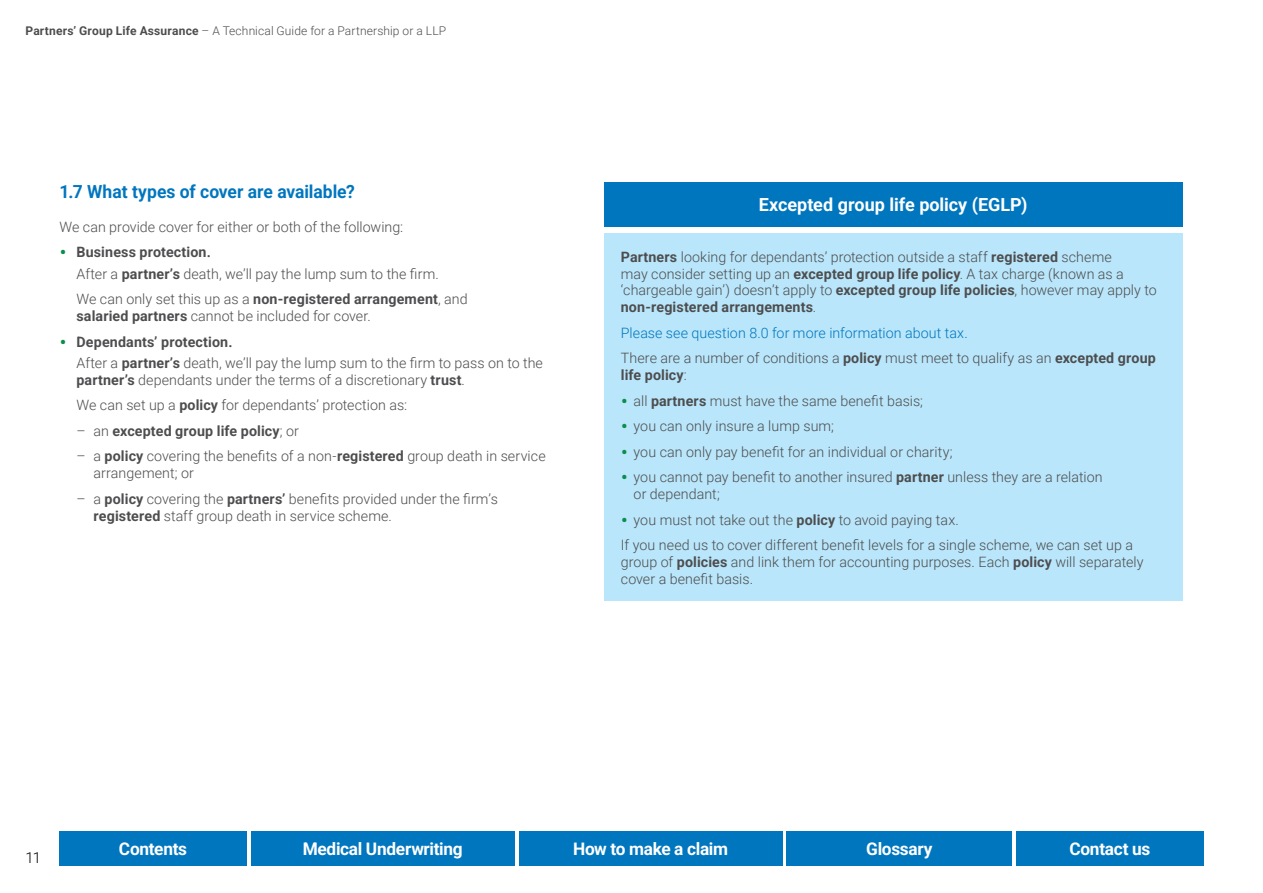
<style>
.page{position:relative;width:1263px;height:893px;background:#fff}
.page>*{position:absolute;margin:0;border:0;box-sizing:border-box;transform-origin:0 0}
.Body_copy__Roman_-_9_5pt_11_3pt{font:700 18px "Roboto";color:#0076bf}
.Body_copy__Roman_-_9_5pt_11_3pt-2{font:700 18px "Roboto";color:#fff}
.t1{font:700 17.25px "Roboto";letter-spacing:-.02em;color:#fff}
.t2{font:300 15px "Roboto";color:#000}
.Body_copy__Roman_-_9_5pt_11_3pt-3{font:300 14.25px/17px "Roboto";letter-spacing:.005em;color:#4d4d4f}
.Body_copy__Roman_-_9_5pt_11_3pt-4{font:700 14.25px "Roboto";letter-spacing:.01em;color:#4d4d4f}
.Body_copy__Roman_-_9_5pt_11_3pt-5{font:300 14.25px "Roboto";letter-spacing:.005em;color:#0076bf}
.t3{font:300 12px "Roboto";letter-spacing:.01em;color:#4d4d4f}
.s1{font-weight:700}
.s2{font-weight:300;font-size:22.5px;color:#0a8e4e}
.s3{font-weight:300}
.s4{font-size:22.5px;color:#0a8e4e}
</style>
<div class="page">
<div style="left:604px;top:234px;width:578px;height:367px;background:#b9e6fa"></div>
<div style="left:604px;top:182px;width:578px;height:45px;background:#0076bf"></div>
<div style="left:60px;top:831px;width:187px;height:34px;background:#0076bf"></div>
<div style="left:1016px;top:831px;width:187px;height:34px;background:#0076bf"></div>
<div style="left:251px;top:831px;width:263px;height:34px;background:#0076bf"></div>
<div style="left:519px;top:831px;width:263px;height:34px;background:#0076bf"></div>
<div style="left:787px;top:831px;width:225px;height:34px;background:#0076bf"></div>
<p class="t3" style="left:26px;top:22px;width:422px"><span class="s1">Partners’ Group Life Assurance</span> – A Technical Guide for a Partnership or a LLP</p>
<p class="Body_copy__Roman_-_9_5pt_11_3pt" style="left:60px;top:179px;width:297px">1.7 What types of cover are available?</p>
<p class="Body_copy__Roman_-_9_5pt_11_3pt-3" style="left:60px;top:218px;width:345px">We can provide cover for either or both of the following:</p>
<p class="Body_copy__Roman_-_9_5pt_11_3pt-4" style="left:60px;top:242px;width:153px"><span class="s2">•</span> Business protection.</p>
<p class="Body_copy__Roman_-_9_5pt_11_3pt-3" style="left:77px;top:264px;width:364px">After a <span class="s1">partner’s</span> death, we’ll pay the lump sum to the firm.</p>
<p class="Body_copy__Roman_-_9_5pt_11_3pt-3" style="left:77px;top:290px;width:393px">We can only set this up as a <span class="s1">non-registered arrangement</span>, and <span class="s1">salaried partners</span> cannot be included for cover.</p>
<p class="Body_copy__Roman_-_9_5pt_11_3pt-4" style="left:60px;top:331px;width:174px"><span class="s2">•</span> Dependants’ protection.</p>
<p class="Body_copy__Roman_-_9_5pt_11_3pt-3" style="left:77px;top:354px;width:468px">After a <span class="s1">partner’s</span> death, we’ll pay the lump sum to the firm to pass on to the <span class="s1">partner’s</span> dependants under the terms of a discretionary <span class="s1">trust</span>.</p>
<p class="Body_copy__Roman_-_9_5pt_11_3pt-3" style="left:77px;top:396px;width:332px">We can set up a <span class="s1">policy</span> for dependants’ protection as:</p>
<p class="Body_copy__Roman_-_9_5pt_11_3pt-4" style="left:77px;top:421px;width:224px"><span class="s3">– an</span> excepted group life policy<span class="s3">; or</span></p>
<p class="Body_copy__Roman_-_9_5pt_11_3pt-3" style="left:94px;top:447px;width:454px;text-indent:-17px">– a <span class="s1">policy</span> covering the benefits of a non-<span class="s1">registered</span> group death in service arrangement; or</p>
<p class="Body_copy__Roman_-_9_5pt_11_3pt-3" style="left:94px;top:490px;width:406px;text-indent:-17px">– a <span class="s1">policy</span> covering the <span class="s1">partners’</span> benefits provided under the firm’s <span class="s1">registered</span> staff group death in service scheme.</p>
<p class="Body_copy__Roman_-_9_5pt_11_3pt-2" style="left:759px;top:192px;width:270px">Excepted group life policy (EGLP)</p>
<p class="Body_copy__Roman_-_9_5pt_11_3pt-3" style="left:621px;top:247px;width:537px"><span class="s1">Partners</span> looking for dependants’ protection outside a staff <span class="s1">registered</span> scheme<br>may consider setting up an <span class="s1">excepted group life policy</span>. A tax charge (known as a ‘chargeable gain’) doesn’t apply to <span class="s1">excepted group life policies</span>, however may apply to <span class="s1">non-registered arrangements</span>.</p>
<p class="Body_copy__Roman_-_9_5pt_11_3pt-5" style="left:621px;top:323px;width:348px">Please see question 8.0 for more information about tax.</p>
<p class="Body_copy__Roman_-_9_5pt_11_3pt-3" style="left:621px;top:349px;width:536px">There are a number of conditions a <span class="s1">policy</span> must meet to qualify as an <span class="s1">excepted group life policy</span>:</p>
<p class="Body_copy__Roman_-_9_5pt_11_3pt-3" style="left:621px;top:392px;width:304px"><span class="s4">•</span> all <span class="s1">partners</span> must have the same benefit basis;</p>
<p class="Body_copy__Roman_-_9_5pt_11_3pt-3" style="left:621px;top:417px;width:215px"><span class="s4">•</span> you can only insure a lump sum;</p>
<p class="Body_copy__Roman_-_9_5pt_11_3pt-3" style="left:621px;top:443px;width:333px"><span class="s4">•</span> you can only pay benefit for an individual or charity;</p>
<p class="Body_copy__Roman_-_9_5pt_11_3pt-3" style="left:634px;top:468px;width:471px;text-indent:-13px"><span class="s4">•</span> you cannot pay benefit to another insured <span class="s1">partner</span> unless they are a relation or dependant;</p>
<p class="Body_copy__Roman_-_9_5pt_11_3pt-3" style="left:621px;top:510px;width:339px"><span class="s4">•</span> you must not take out the <span class="s1">policy</span> to avoid paying tax.</p>
<p class="Body_copy__Roman_-_9_5pt_11_3pt-3" style="left:621px;top:536px;width:524px">If you need us to cover different benefit levels for a single scheme, we can set up a group of <span class="s1">policies</span> and link them for accounting purposes. Each <span class="s1">policy</span> will separately cover a benefit basis.</p>
<p class="t2" style="left:26px;top:848px;width:17px">11</p>
<p class="t1" style="left:119px;top:837px;width:70px">Contents</p>
<p class="t1" style="left:303px;top:837px;width:162px">Medical Underwriting</p>
<p class="t1" style="left:573px;top:837px;width:156px">How to make a claim</p>
<p class="t1" style="left:866px;top:837px;width:68px">Glossary</p>
<p class="t1" style="left:1069px;top:837px;width:82px">Contact us</p>
</div>
